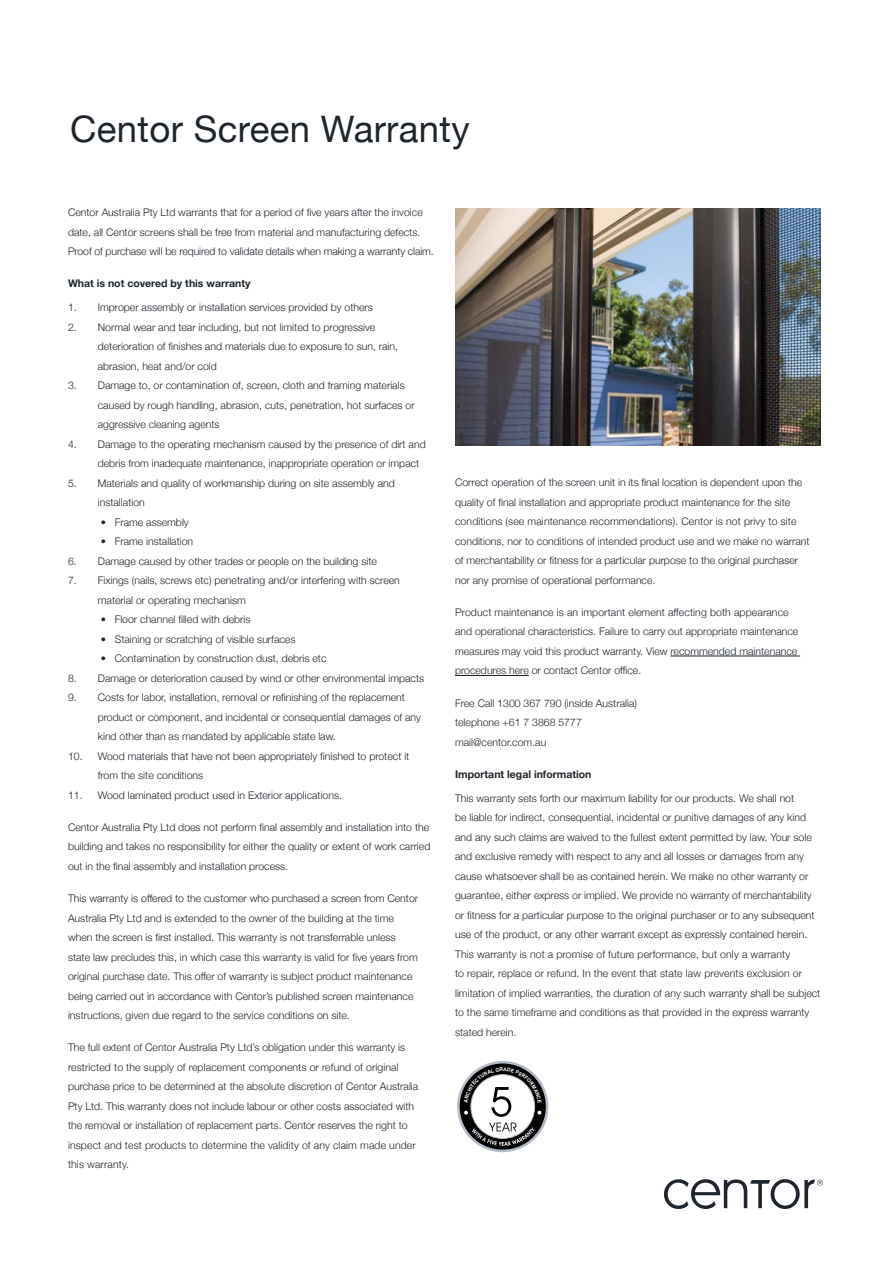
<style>
.page{position:relative;width:893px;height:1263px;background:#fff}
.page>*{position:absolute;margin:0;border:0;box-sizing:border-box;transform-origin:0 0}
.t1{font:36.6px "Helvetica Neue";letter-spacing:.01em;color:#1e252c}
.t2{font:300 10.5px/19.5px "Helvetica Neue";color:#1e252c}
.t3{font:700 10.5px "Helvetica Neue";color:#1e252c}
</style>
<div class="page">
<hr style="left:670px;top:656px;width:130px;height:1px;background:#1e252c">
<hr style="left:455px;top:675px;width:74px;height:1px;background:#1e252c">
<img style="left:455px;top:208px;width:366px;height:237px">
<svg style="left:664px;top:1179px;width:159px;height:30px"></svg>
<svg style="left:457px;top:1061px;width:91px;height:91px"></svg>
<svg style="left:460px;top:1063px;width:86px;height:87px"></svg>
<svg style="left:464px;top:1067px;width:77px;height:79px"></svg>
<h1 class="t1" style="left:70px;top:102px;width:401px">Centor Screen Warranty</h1>
<p class="t2" style="left:68px;top:202px;width:367px">Centor Australia Pty Ltd warrants that for a period of five years after the invoice date, all Centor screens shall be free from material and manufacturing defects.<br>Proof of purchase will be required to validate details when making a warranty claim.</p>
<p class="t3" style="left:68px;top:275px;width:184px">What is not covered by this warranty</p>
<p class="t2" style="left:68px;top:297px;width:306px">1. Improper assembly or installation services provided by others</p>
<p class="t2" style="left:98px;top:316px;width:302px;text-indent:-30px">2. Normal wear and tear including, but not limited to progressive deterioration of finishes and materials due to exposure to sun, rain, abrasion, heat and/or cold</p>
<p class="t2" style="left:98px;top:375px;width:318px;text-indent:-30px">3. Damage to, or contamination of, screen, cloth and framing materials caused by rough handling, abrasion, cuts, penetration, hot surfaces or aggressive cleaning agents</p>
<p class="t2" style="left:98px;top:433px;width:329px;text-indent:-30px">4. Damage to the operating mechanism caused by the presence of dirt and debris from inadequate maintenance, inappropriate operation or impact</p>
<p class="t2" style="left:98px;top:472px;width:299px;text-indent:-30px">5. Materials and quality of workmanship during on site assembly and installation</p>
<p class="t2" style="left:101px;top:511px;width:90px">• Frame assembly</p>
<p class="t2" style="left:101px;top:531px;width:94px">• Frame installation</p>
<p class="t2" style="left:68px;top:550px;width:310px">6. Damage caused by other trades or people on the building site</p>
<p class="t2" style="left:98px;top:570px;width:304px;text-indent:-30px">7. Fixings (nails, screws etc) penetrating and/or interfering with screen material or operating mechanism</p>
<p class="t2" style="left:101px;top:609px;width:151px">• Floor channel filled with debris</p>
<p class="t2" style="left:101px;top:628px;width:196px">• Staining or scratching of visible surfaces</p>
<p class="t2" style="left:101px;top:648px;width:227px">• Contamination by construction dust, debris etc</p>
<p class="t2" style="left:68px;top:667px;width:358px">8. Damage or deterioration caused by wind or other environmental impacts</p>
<p class="t2" style="left:98px;top:687px;width:325px;text-indent:-30px">9. Costs for labor, installation, removal or refinishing of the replacement product or component, and incidental or consequential damages of any kind other than as mandated by applicable state law.</p>
<p class="t2" style="left:98px;top:745px;width:313px;text-indent:-30px">10. Wood materials that have not been appropriately finished to protect it from the site conditions</p>
<p class="t2" style="left:68px;top:784px;width:276px">11. Wood laminated product used in Exterior applications.</p>
<p class="t2" style="left:68px;top:817px;width:364px;text-align:justify">Centor Australia Pty Ltd does not perform final assembly and installation into the building and takes no responsibility for either the quality or extent of work carried out in the final assembly and installation process.</p>
<p class="t2" style="left:68px;top:888px;width:352px">This warranty is offered to the customer who purchased a screen from Centor Australia Pty Ltd and is extended to the owner of the building at the time when the screen is first installed. This warranty is not transferrable unless state law precludes this, in which case this warranty is valid for five years from original purchase date. This offer of warranty is subject product maintenance being carried out in accordance with Centor’s published screen maintenance instructions, given due regard to the service conditions on site.</p>
<p class="t2" style="left:68px;top:1037px;width:352px">The full extent of Centor Australia Pty Ltd’s obligation under this warranty is restricted to the supply of replacement components or refund of original purchase price to be determined at the absolute discretion of Centor Australia Pty Ltd. This warranty does not include labour or other costs associated with the removal or installation of replacement parts. Centor reserves the right to inspect and test products to determine the validity of any claim made under this warranty.</p>
<p class="t2" style="left:455px;top:472px;width:356px">Correct operation of the screen unit in its final location is dependent upon the quality of final installation and appropriate product maintenance for the site conditions (see maintenance recommendations). Centor is not privy to site conditions, nor to conditions of intended product use and we make no warrant of merchantability or fitness for a particular purpose to the original purchaser nor any promise of operational performance.</p>
<p class="t2" style="left:455px;top:602px;width:345px">Product maintenance is an important element affecting both appearance and operational characteristics. Failure to carry out appropriate maintenance measures may void this product warranty. View recommended maintenance procedures here or contact Centor office.</p>
<p class="t2" style="left:455px;top:693px;width:183px">Free Call 1300 367 790 (inside Australia) telephone +61 7 3868 5777 mail@centor.com.au</p>
<p class="t3" style="left:455px;top:766px;width:138px">Important legal information</p>
<p class="t2" style="left:455px;top:788px;width:367px">This warranty sets forth our maximum liability for our products. We shall not<br>be liable for indirect, consequential, incidental or punitive damages of any kind and any such claims are waived to the fullest extent permitted by law. Your sole and exclusive remedy with respect to any and all losses or damages from any cause whatsoever shall be as contained herein. We make no other warranty or guarantee, either express or implied. We provide no warranty of merchantability or fitness for a particular purpose to the original purchaser or to any subsequent use of the product, or any other warrant except as expressly contained herein.<br>This warranty is not a promise of future performance, but only a warranty<br>to repair, replace or refund. In the event that state law prevents exclusion or limitation of implied warranties, the duration of any such warranty shall be subject to the same timeframe and conditions as that provided in the express warranty stated herein.</p>
</div>
